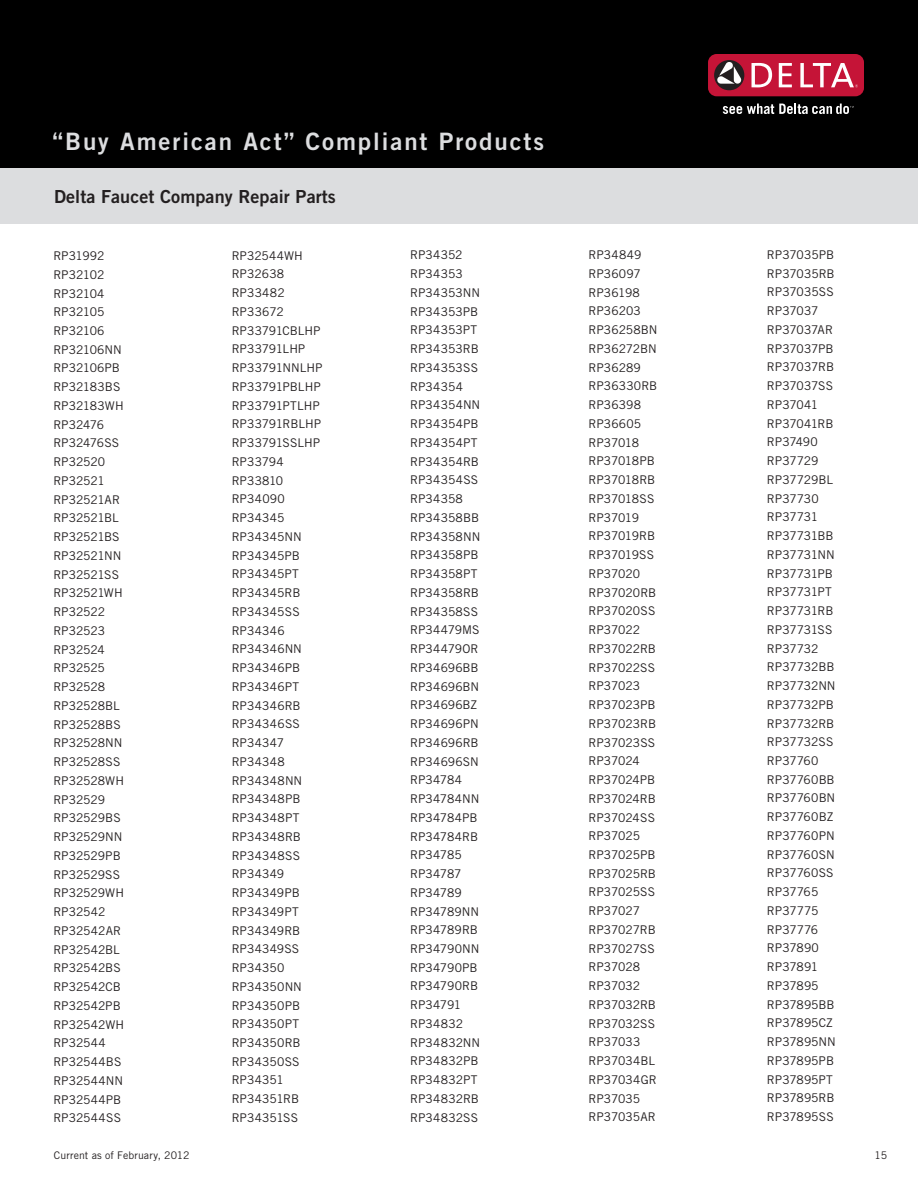
<style>
.page{position:relative;width:918px;height:1188px;background:#fff}
.page>*{position:absolute;margin:0;border:0;box-sizing:border-box;transform-origin:0 0}
.t1{font:24px "Trade Gothic Bold Two";letter-spacing:.08em;color:#dcdddf}
.t2{font:18px "Trade Gothic Bold Two";letter-spacing:.005em;color:#231f20}
.t3{font:12px/18.8px "Trade Gothic";color:#231f20}
.t4{font:10.5px "Trade Gothic";letter-spacing:.01em;color:#231f20}
</style>
<div class="page">
<div style="left:0;top:167px;width:918px;height:57px;background:#dcdddf"></div>
<div style="left:0;top:0;width:918px;height:167px;background:#000"></div>
<div style="left:708px;top:54px;width:156px;height:42px;background:#c51437;border-radius:9px"></div>
<div style="left:714px;top:60px;width:30px;height:30px;background:#231f20;border-radius:50%"></div>
<svg style="left:752px;top:63px;width:20px;height:24px"></svg>
<svg style="left:779px;top:63px;width:13px;height:24px"></svg>
<svg style="left:800px;top:63px;width:58px;height:24px"></svg>
<svg style="left:717px;top:62px;width:25px;height:22px"></svg>
<svg style="left:723px;top:104px;width:131px;height:10px"></svg>
<h1 class="t1" style="left:52px;top:127px;width:493px">“Buy American Act” Compliant Products</h1>
<h2 class="t2" style="left:54px;top:185px;width:283px">Delta Faucet Company Repair Parts</h2>
<p class="t3" style="left:53px;top:246px;width:72px">RP31992<br>RP32102<br>RP32104<br>RP32105<br>RP32106<br>RP32106NN<br>RP32106PB<br>RP32183BS<br>RP32183WH<br>RP32476<br>RP32476SS<br>RP32520<br>RP32521<br>RP32521AR<br>RP32521BL<br>RP32521BS<br>RP32521NN<br>RP32521SS<br>RP32521WH<br>RP32522<br>RP32523<br>RP32524<br>RP32525<br>RP32528<br>RP32528BL<br>RP32528BS<br>RP32528NN<br>RP32528SS<br>RP32528WH<br>RP32529<br>RP32529BS<br>RP32529NN<br>RP32529PB<br>RP32529SS<br>RP32529WH<br>RP32542<br>RP32542AR<br>RP32542BL<br>RP32542BS<br>RP32542CB<br>RP32542PB<br>RP32542WH<br>RP32544<br>RP32544BS<br>RP32544NN<br>RP32544PB<br>RP32544SS</p>
<p class="t3" style="left:232px;top:246px;width:92px">RP32544WH<br>RP32638<br>RP33482<br>RP33672<br>RP33791CBLHP<br>RP33791LHP<br>RP33791NNLHP<br>RP33791PBLHP<br>RP33791PTLHP<br>RP33791RBLHP<br>RP33791SSLHP<br>RP33794<br>RP33810<br>RP34090<br>RP34345<br>RP34345NN<br>RP34345PB<br>RP34345PT<br>RP34345RB<br>RP34345SS<br>RP34346<br>RP34346NN<br>RP34346PB<br>RP34346PT<br>RP34346RB<br>RP34346SS<br>RP34347<br>RP34348<br>RP34348NN<br>RP34348PB<br>RP34348PT<br>RP34348RB<br>RP34348SS<br>RP34349<br>RP34349PB<br>RP34349PT<br>RP34349RB<br>RP34349SS<br>RP34350<br>RP34350NN<br>RP34350PB<br>RP34350PT<br>RP34350RB<br>RP34350SS<br>RP34351<br>RP34351RB<br>RP34351SS</p>
<p class="t3" style="left:410px;top:246px;width:72px">RP34352<br>RP34353<br>RP34353NN<br>RP34353PB<br>RP34353PT<br>RP34353RB<br>RP34353SS<br>RP34354<br>RP34354NN<br>RP34354PB<br>RP34354PT<br>RP34354RB<br>RP34354SS<br>RP34358<br>RP34358BB<br>RP34358NN<br>RP34358PB<br>RP34358PT<br>RP34358RB<br>RP34358SS<br>RP34479MS<br>RP34479OR<br>RP34696BB<br>RP34696BN<br>RP34696BZ<br>RP34696PN<br>RP34696RB<br>RP34696SN<br>RP34784<br>RP34784NN<br>RP34784PB<br>RP34784RB<br>RP34785<br>RP34787<br>RP34789<br>RP34789NN<br>RP34789RB<br>RP34790NN<br>RP34790PB<br>RP34790RB<br>RP34791<br>RP34832<br>RP34832NN<br>RP34832PB<br>RP34832PT<br>RP34832RB<br>RP34832SS</p>
<p class="t3" style="left:589px;top:245px;width:70px">RP34849<br>RP36097<br>RP36198<br>RP36203<br>RP36258BN<br>RP36272BN<br>RP36289<br>RP36330RB<br>RP36398<br>RP36605<br>RP37018<br>RP37018PB<br>RP37018RB<br>RP37018SS<br>RP37019<br>RP37019RB<br>RP37019SS<br>RP37020<br>RP37020RB<br>RP37020SS<br>RP37022<br>RP37022RB<br>RP37022SS<br>RP37023<br>RP37023PB<br>RP37023RB<br>RP37023SS<br>RP37024<br>RP37024PB<br>RP37024RB<br>RP37024SS<br>RP37025<br>RP37025PB<br>RP37025RB<br>RP37025SS<br>RP37027<br>RP37027RB<br>RP37027SS<br>RP37028<br>RP37032<br>RP37032RB<br>RP37032SS<br>RP37033<br>RP37034BL<br>RP37034GR<br>RP37035<br>RP37035AR</p>
<p class="t3" style="left:767px;top:245px;width:70px">RP37035PB<br>RP37035RB<br>RP37035SS<br>RP37037<br>RP37037AR<br>RP37037PB<br>RP37037RB<br>RP37037SS<br>RP37041<br>RP37041RB<br>RP37490<br>RP37729<br>RP37729BL<br>RP37730<br>RP37731<br>RP37731BB<br>RP37731NN<br>RP37731PB<br>RP37731PT<br>RP37731RB<br>RP37731SS<br>RP37732<br>RP37732BB<br>RP37732NN<br>RP37732PB<br>RP37732RB<br>RP37732SS<br>RP37760<br>RP37760BB<br>RP37760BN<br>RP37760BZ<br>RP37760PN<br>RP37760SN<br>RP37760SS<br>RP37765<br>RP37775<br>RP37776<br>RP37890<br>RP37891<br>RP37895<br>RP37895BB<br>RP37895CZ<br>RP37895NN<br>RP37895PB<br>RP37895PT<br>RP37895RB<br>RP37895SS</p>
<p class="t4" style="left:54px;top:1149px;width:137px">Current as of February, 2012</p>
<p class="t4" style="left:875px;top:1149px;width:14px">15</p>
</div>
